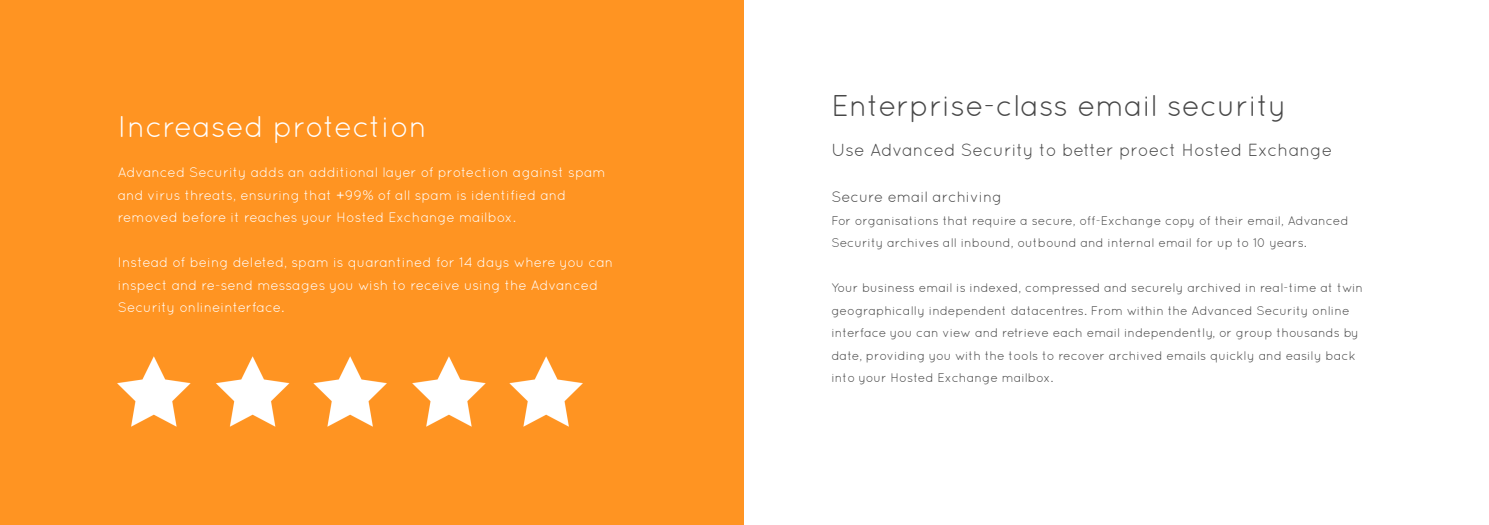
<style>
.page{position:relative;width:1489px;height:525px;background:#fff}
.page>*{position:absolute;margin:0;border:0;box-sizing:border-box;transform-origin:0 0}
.t1{font:30px "Quicksand";color:#484848}
.t2{font:30px "Quicksand";color:#fff}
.t3{font:17.5px "Quicksand";color:#484848}
.t4{font:15px "Quicksand";color:#484848}
.t5{font:13.75px/22.5px "Quicksand";color:#fff}
.t6{font:12.5px/22.5px "Quicksand";color:#484848}
</style>
<div class="page">
<div style="left:0;top:0;width:743px;height:524px;background:#ff9422"></div>
<img style="left:118px;top:356px;width:464px;height:70px">
<p class="t2" style="left:118px;top:109px;width:311px">Increased protection</p>
<p class="t5" style="left:118px;top:161px;width:489px">Advanced Security adds an additional layer of protection against spam and virus threats, ensuring that +99% of all spam is identified and</p>
<p class="t5" style="left:118px;top:206px;width:399px">removed before it reaches your Hosted Exchange mailbox.</p>
<p class="t5" style="left:118px;top:251px;width:497px">Instead of being deleted, spam is quarantined for 14 days where you can inspect and re-send messages you wish to receive using the Advanced<br>Security onlineinterface.</p>
<p class="t1" style="left:831px;top:89px;width:457px">Enterprise-class email security</p>
<p class="t3" style="left:831px;top:140px;width:502px">Use Advanced Security to better proect Hosted Exchange</p>
<p class="t4" style="left:831px;top:188px;width:172px">Secure email archiving</p>
<p class="t6" style="left:831px;top:209px;width:519px">For organisations that require a secure, off-Exchange copy of their email, Advanced<br>Security archives all inbound, outbound and internal email for up to 10 years.</p>
<p class="t6" style="left:831px;top:276px;width:533px">Your business email is indexed, compressed and securely archived in real-time at twin geographically independent datacentres. From within the Advanced Security online interface you can view and retrieve each email independently, or group thousands by date, providing you with the tools to recover archived emails quickly and easily back into your Hosted Exchange mailbox.</p>
</div>
